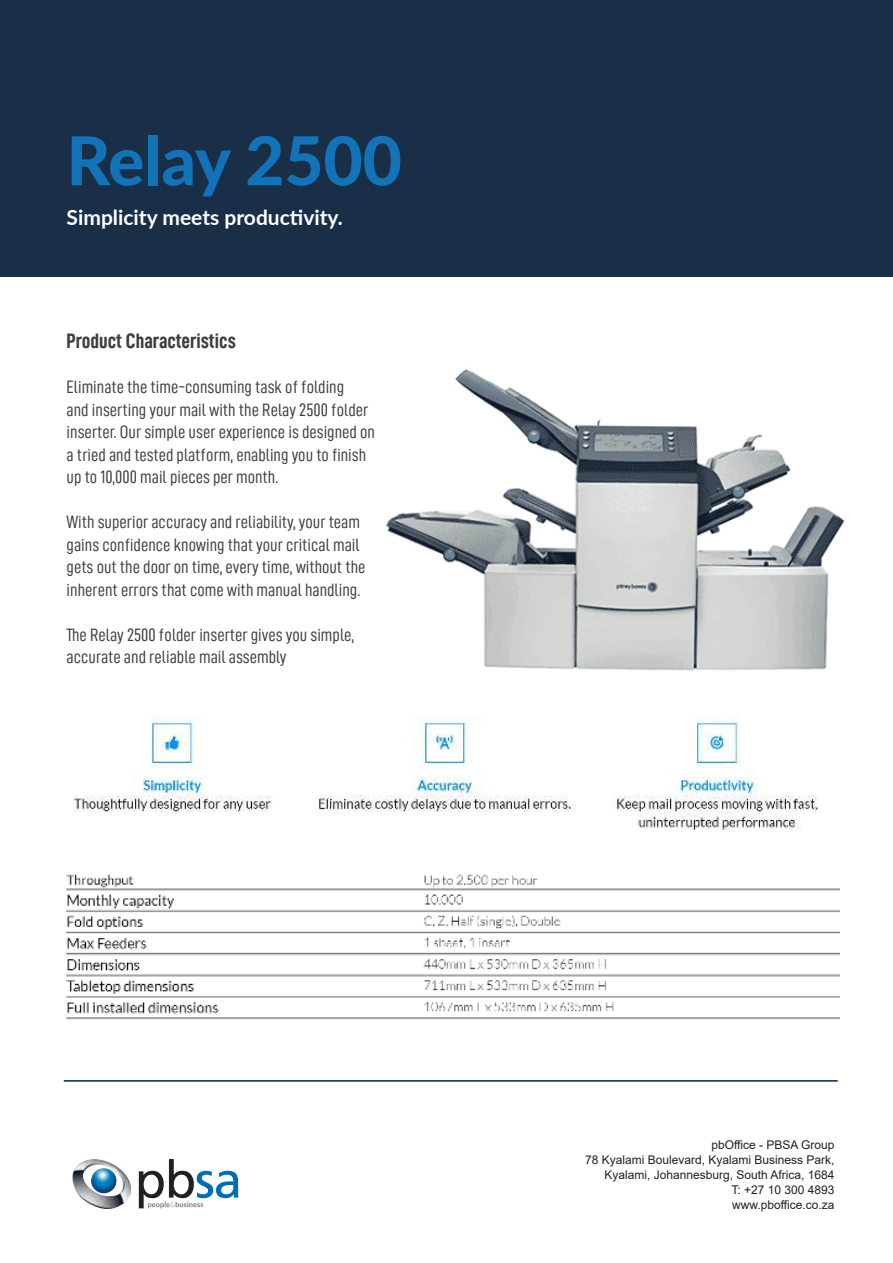
<style>
.page{position:relative;width:893px;height:1263px;background:#fff}
.page>*{position:absolute;margin:0;border:0;box-sizing:border-box;transform-origin:0 0}
.t1{font:800 67.5px "Lato";color:#1273b8}
.t2{font:700 21px "Lato";color:#fff}
.t3{font:21px "D DIN Condensed Bold";color:#3e3e3f}
.t4{font:18px/22.5px "D DIN Condensed";color:#3e3e3f}
.t5{font:12px/15px "Arial";color:#231f20;text-align:right}
</style>
<div class="page">
<div style="left:0;top:0;width:893px;height:276px;background:#192f47"></div>
<img style="left:66px;top:874px;width:774px;height:146px">
<hr style="left:64px;top:1080px;width:774px;height:2px;background:#00254c">
<img style="left:386px;top:369px;width:459px;height:302px">
<img style="left:73px;top:715px;width:746px;height:115px">
<img style="left:72px;top:1159px;width:60px;height:50px">
<svg style="left:139px;top:1159px;width:99px;height:49px"></svg>
<h1 class="t1" style="left:67px;top:135px;width:337px">Relay 2500</h1>
<p class="t2" style="left:67px;top:202px;width:278px">Simplicity meets productivity.</p>
<p class="t3" style="left:67px;top:329px;width:171px">Product Characteristics</p>
<p class="t4" style="left:67px;top:377px;width:310px">Eliminate the time-consuming task of folding<br>and inserting your mail with the Relay 2500 folder inserter. Our simple user experience is designed on a tried and tested platform, enabling you to finish up to 10,000 mail pieces per month.</p>
<p class="t4" style="left:67px;top:512px;width:301px">With superior accuracy and reliability, your team gains confidence knowing that your critical mail gets out the door on time, every time, without the inherent errors that come with manual handling.</p>
<p class="t4" style="left:67px;top:624px;width:289px">The Relay 2500 folder inserter gives you simple, accurate and reliable mail assembly</p>
<p class="t5" style="left:585px;top:1137px;width:251px">pbOffice - PBSA Group<br>78 Kyalami Boulevard, Kyalami Business Park,<br>Kyalami, Johannesburg, South Africa, 1684<br>T: +27 10 300 4893<br>www.pboffice.co.za</p>
</div>
